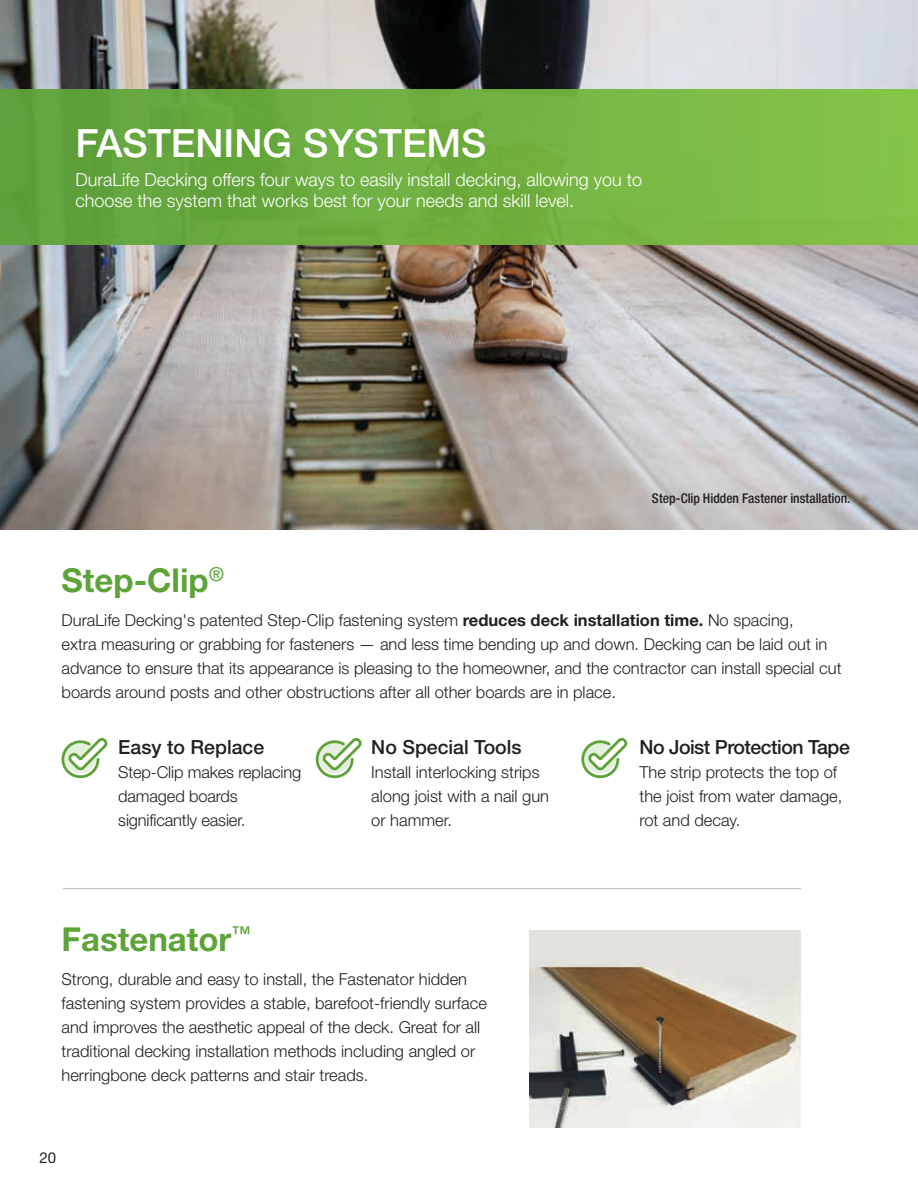
<style>
.page{position:relative;width:918px;height:1188px;background:#fff}
.page>*{position:absolute;margin:0;border:0;box-sizing:border-box;transform-origin:0 0}
.t1{font:500 39px "Helvetica Neue LT Std";color:#fff}
.t2{font:700 33px "Helvetica Neue LT Std";color:#5da33a}
.t3{font:500 19.5px "Helvetica Neue LT Std";color:#231f20}
.t4{font:500 19.5px "Helvetica Neue LT Std";letter-spacing:-.025em;color:#231f20}
.t5{font:300 18px/21.6px "Helvetica Neue LT Std";color:#fff}
.t6{font:300 16.5px/24px "Helvetica Neue LT Std";color:#231f20}
.t7{font:15px "Helvetica Neue LT Std";color:#231f20}
.t8{font:500 condensed 13.5px "Helvetica Neue LT Std";color:#231f20}
.s1{font-weight:700}
</style>
<div class="page">
<img style="left:529px;top:930px;width:272px;height:198px">
<hr style="left:63px;top:888px;width:738px;height:1px;background:#bcbec0">
<img style="left:0;top:0;width:918px;height:529px">
<div style="left:0;top:89px;width:918px;height:155px;background:linear-gradient(to right,#5d9f3b,#86c348)"></div>
<svg style="left:61px;top:738px;width:47px;height:41px"></svg>
<svg style="left:315px;top:738px;width:47px;height:41px"></svg>
<svg style="left:581px;top:738px;width:46px;height:41px"></svg>
<h1 class="t1" style="left:76px;top:120px;width:413px">FASTENING SYSTEMS</h1>
<p class="t5" style="left:76px;top:168px;width:568px">DuraLife Decking offers four ways to easily install decking, allowing you to choose the system that works best for your needs and skill level.</p>
<h2 class="t2" style="left:62px;top:560px;width:164px">Step-Clip<sup>®</sup></h2>
<p class="t8" style="left:652px;top:491px;width:200px">Step-Clip Hidden Fastener installation.</p>
<p class="t6" style="left:62px;top:608px;width:782px">DuraLife Decking's patented Step-Clip fastening system <span class="s1">reduces deck installation time.</span> No spacing,<br>extra measuring or grabbing for fasteners — and less time bending up and down. Decking can be laid out in advance to ensure that its appearance is pleasing to the homeowner, and the contractor can install special cut boards around posts and other obstructions after all other boards are in place.</p>
<p class="t3" style="left:118px;top:735px;width:147px">Easy to Replace</p>
<p class="t6" style="left:118px;top:760px;width:185px">Step-Clip makes replacing damaged boards significantly easier.</p>
<h2 class="t2" style="left:62px;top:919px;width:190px">Fastenator<sup>™</sup></h2>
<p class="t3" style="left:371px;top:735px;width:152px">No Special Tools</p>
<p class="t6" style="left:371px;top:760px;width:179px">Install interlocking strips along joist with a nail gun or hammer.</p>
<p class="t6" style="left:62px;top:967px;width:427px">Strong, durable and easy to install, the Fastenator hidden fastening system provides a stable, barefoot-friendly surface and improves the aesthetic appeal of the deck. Great for all traditional decking installation methods including angled or herringbone deck patterns and stair treads.</p>
<p class="t7" style="left:40px;top:1149px;width:18px">20</p>
<p class="t4" style="left:639px;top:735px;width:212px">No Joist Protection Tape</p>
<p class="t6" style="left:639px;top:760px;width:204px">The strip protects the top of the joist from water damage, rot and decay.</p>
</div>
